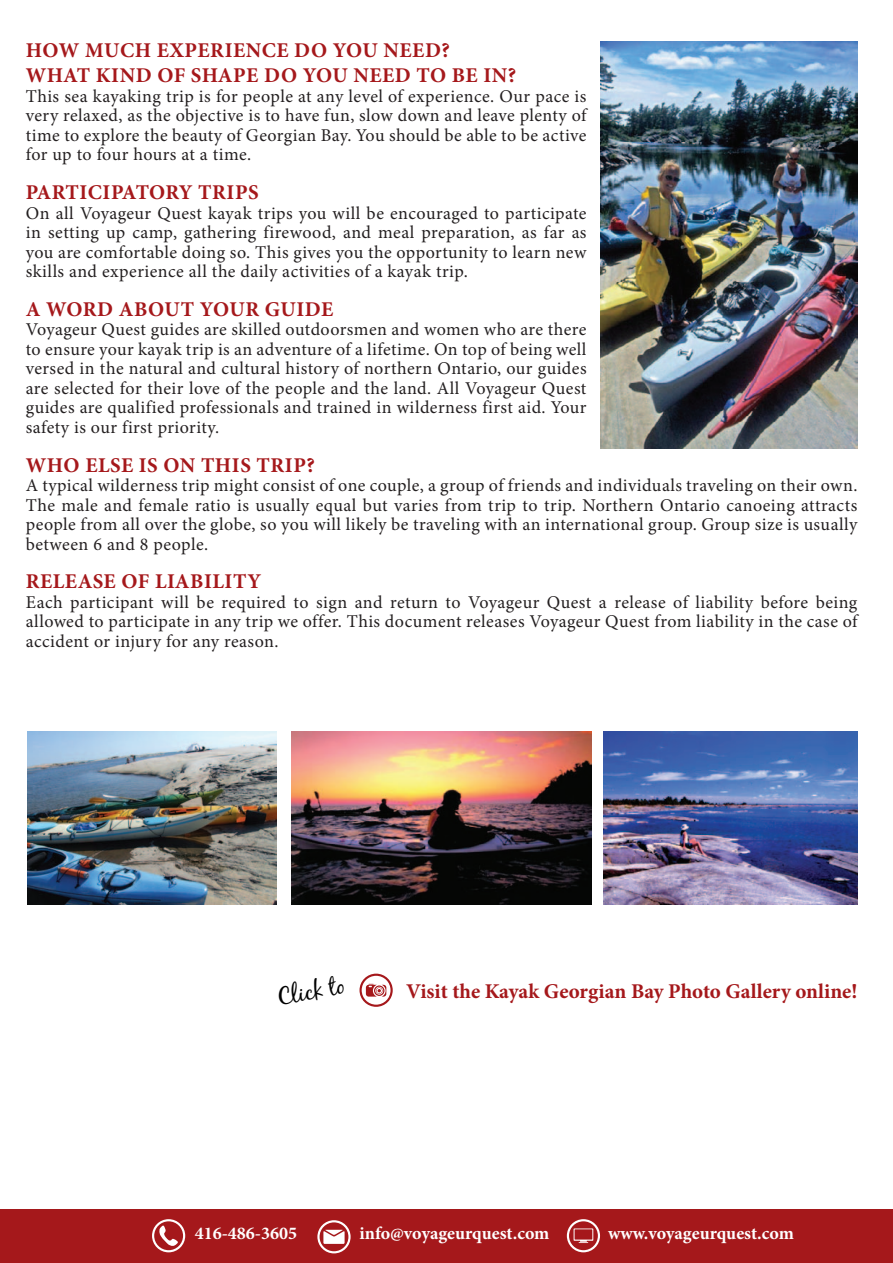
<style>
.page{position:relative;width:893px;height:1263px;background:#fff}
.page>*{position:absolute;margin:0;border:0;box-sizing:border-box;transform-origin:0 0}
.t1{font:24px "Black Jack";color:#000}
.t2{font:700 21px/25.2px "Minion Pro";letter-spacing:.015em;color:#a5181b}
.t3{font:18px/19.5px "Minion Pro";letter-spacing:.025em;color:#231f20;text-align:justify}
.t4{font:700 18px "Minion Pro";color:#fff}
</style>
<div class="page">
<div style="left:1px;top:1209px;width:892px;height:54px;background:#a5181b"></div>
<img style="left:28px;top:731px;width:248px;height:174px">
<img style="left:603px;top:731px;width:255px;height:174px">
<svg style="left:152px;top:1219px;width:33px;height:33px"></svg>
<svg style="left:317px;top:1220px;width:34px;height:33px"></svg>
<svg style="left:567px;top:1219px;width:33px;height:33px"></svg>
<img style="left:291px;top:731px;width:301px;height:174px">
<svg style="left:359px;top:974px;width:34px;height:33px"></svg>
<img style="left:600px;top:42px;width:257px;height:407px">
<p class="t2" style="left:26px;top:38px;width:492px">HOW MUCH EXPERIENCE DO YOU NEED?<br>WHAT KIND OF SHAPE DO YOU NEED TO BE IN?</p>
<p class="t3" style="left:26px;top:86px;width:562px">This sea kayaking trip is for people at any level of experience. Our pace is very relaxed, as the objective is to have fun, slow down and leave plenty of time to explore the beauty of Georgian Bay. You should be able to be active for up to four hours at a time.</p>
<p class="t2" style="left:26px;top:180px;width:234px">PARTICIPATORY TRIPS</p>
<p class="t3" style="left:26px;top:203px;width:562px">On all Voyageur Quest kayak trips you will be encouraged to participate in setting up camp, gathering firewood, and meal preparation, as far as you are comfortable doing so. This gives you the opportunity to learn new skills and experience all the daily activities of a kayak trip.</p>
<p class="t2" style="left:26px;top:296px;width:309px">A WORD ABOUT YOUR GUIDE</p>
<p class="t3" style="left:26px;top:320px;width:562px">Voyageur Quest guides are skilled outdoorsmen and women who are there to ensure your kayak trip is an adventure of a lifetime. On top of being well versed in the natural and cultural history of northern Ontario, our guides are selected for their love of the people and the land. All Voyageur Quest guides are qualified professionals and trained in wilderness first aid. Your safety is our first priority.</p>
<p class="t2" style="left:26px;top:452px;width:291px">WHO ELSE IS ON THIS TRIP?</p>
<p class="t3" style="left:26px;top:476px;width:833px">A typical wilderness trip might consist of one couple, a group of friends and individuals traveling on their own.<br>The male and female ratio is usually equal but varies from trip to trip. Northern Ontario canoeing attracts people from all over the globe, so you will likely be traveling with an international group. Group size is usually between 6 and 8 people.</p>
<p class="t2" style="left:26px;top:569px;width:237px">RELEASE OF LIABILITY</p>
<p class="t3" style="left:26px;top:592px;width:833px">Each participant will be required to sign and return to Voyageur Quest a release of liability before being allowed to participate in any trip we offer. This document releases Voyageur Quest from liability in the case of accident or injury for any reason.</p>
<h1 class="t1" style="left:275px;top:983px;width:70px;rotate:-11deg">Click to</h1>
<p class="t2" style="left:406px;top:978px;width:453px">Visit the Kayak Georgian Bay Photo Gallery online!</p>
<p class="t4" style="left:195px;top:1221px;width:104px">416-486-3605</p>
<p class="t4" style="left:360px;top:1221px;width:191px">info@voyageurquest.com</p>
<p class="t4" style="left:608px;top:1221px;width:187px">www.voyageurquest.com</p>
</div>
